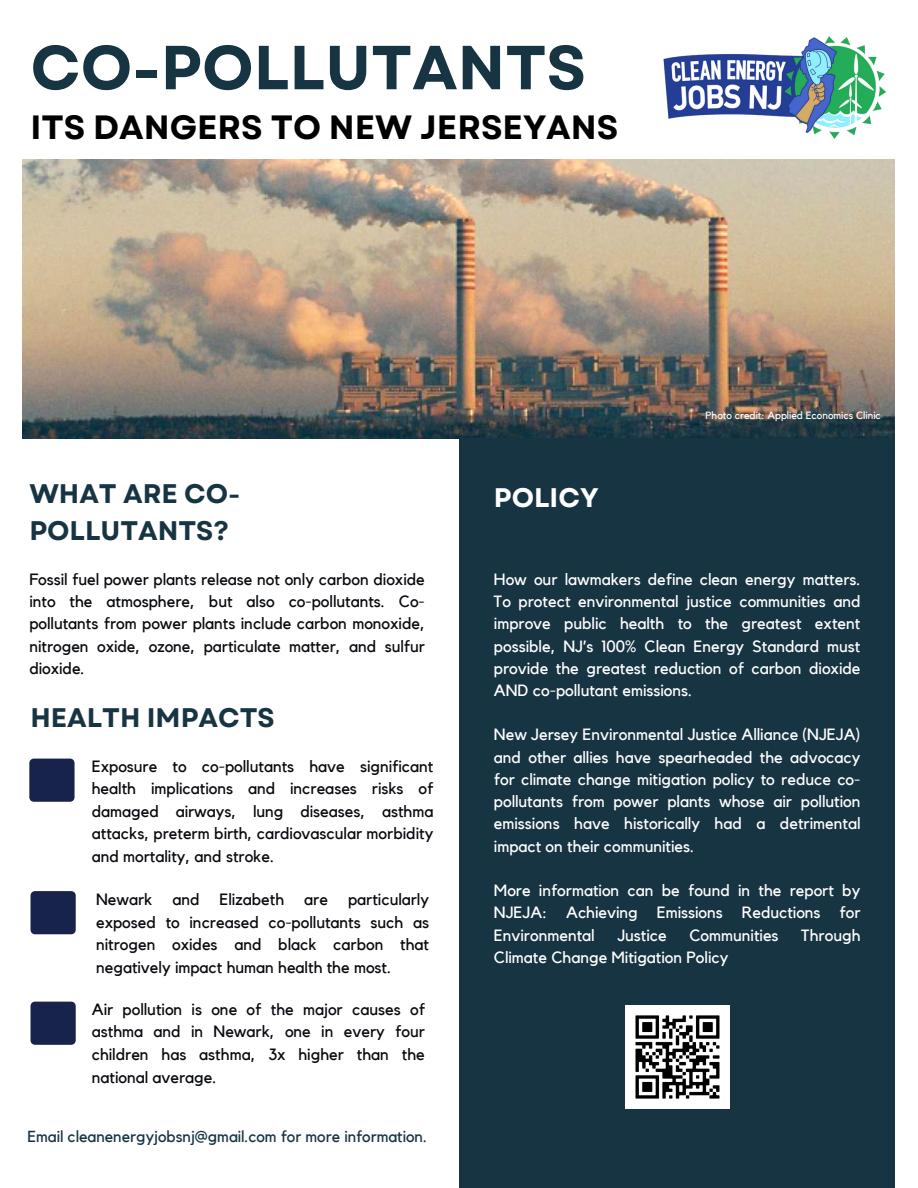
<style>
.page{position:relative;width:918px;height:1188px;background:#fff}
.page>*{position:absolute;margin:0;border:0;box-sizing:border-box;transform-origin:0 0}
.t1{font:700 62.1px "Garet";color:#173443}
.t2{font:700 33.6px "Garet";color:#000}
.t3{font:700 26.85px/37.2px "Garet";color:#173443}
.t4{font:700 26.85px "Garet";color:#fff}
.t5{font:16.35px/22.6px "Kollektif";color:#070a0e;text-align:justify}
.t6{font:16.35px/22.2px "Kollektif";color:#fff;text-align:justify}
.t7{font:15.9px "Kollektif";color:#173443}
.t8{font:10.5px "Kollektif";color:#fff}
</style>
<div class="page">
<img style="left:23px;top:159px;width:872px;height:279px">
<div style="left:459px;top:438px;width:436px;height:750px;background:#173443"></div>
<svg style="left:29px;top:759px;width:46px;height:43px;background:#1e2950"></svg>
<div style="left:31px;top:891px;width:45px;height:43px;background:#18234b"></div>
<div style="left:31px;top:1002px;width:45px;height:43px;background:#18234b"></div>
<img style="left:626px;top:1005px;width:103px;height:104px">
<img style="left:663px;top:36px;width:223px;height:103px">
<h2 class="t1" style="left:31px;top:23px;width:557px">CO-POLLUTANTS</h2>
<p class="t2" style="left:31px;top:103px;width:589px">ITS DANGERS TO NEW JERSEYANS</p>
<h4 class="t3" style="left:29px;top:475px;width:213px">WHAT ARE CO-<br>POLLUTANTS?</h4>
<h4 class="t4" style="left:494px;top:478px;width:106px">POLICY</h4>
<p class="t8" style="left:706px;top:411px;width:177px">Photo credit: Applied Economics Clinic</p>
<h3 class="t5" style="left:29px;top:569px;width:397px;line-height:22.2px">Fossil fuel power plants release not only carbon dioxide into the atmosphere, but also co-pollutants. Co&shy;pollutants from power plants include carbon monoxide, nitrogen oxide, ozone, particulate matter, and sulfur dioxide.</h3>
<h3 class="t3" style="left:31px;top:699px;width:246px">HEALTH IMPACTS</h3>
<h3 class="t5" style="left:92px;top:755px;width:343px">Exposure to co-pollutants have significant health implications and increases risks of damaged airways, lung diseases, asthma attacks, preterm birth, cardiovascular morbidity and mortality, and stroke.</h3>
<h4 class="t5" style="left:96px;top:888px;width:335px">Newark and Elizabeth are particularly exposed to increased co-pollutants such as nitrogen oxides and black carbon that negatively impact human health the most.</h4>
<h4 class="t5" style="left:92px;top:998px;width:335px">Air pollution is one of the major causes of asthma and in Newark, one in every four children has asthma, 3x higher than the national average.</h4>
<h4 class="t7" style="left:27px;top:1129px;width:401px">Email cleanenergyjobsnj@gmail.com for more information.</h4>
<p class="t6" style="left:494px;top:569px;width:368px">How our lawmakers define clean energy matters.<br>To protect environmental justice communities and improve public health to the greatest extent possible, NJ’s 100% Clean Energy Standard must provide the greatest reduction of carbon dioxide AND co-pollutant emissions.</p>
<p class="t6" style="left:494px;top:724px;width:368px">New Jersey Environmental Justice Alliance (NJEJA) and other allies have spearheaded the advocacy for climate change mitigation policy to reduce co&shy;pollutants from power plants whose air pollution emissions have historically had a detrimental impact on their communities.</p>
<p class="t6" style="left:494px;top:880px;width:368px">More information can be found in the report by NJEJA: Achieving Emissions Reductions for Environmental</p>
<p class="t6" style="left:617px;top:924px;width:51px">Justice</p>
<p class="t6" style="left:689px;top:924px;width:91px">Communities</p>
<p class="t6" style="left:801px;top:924px;width:61px">Through</p>
<p class="t6" style="left:494px;top:947px;width:236px">Climate Change Mitigation Policy</p>
</div>
